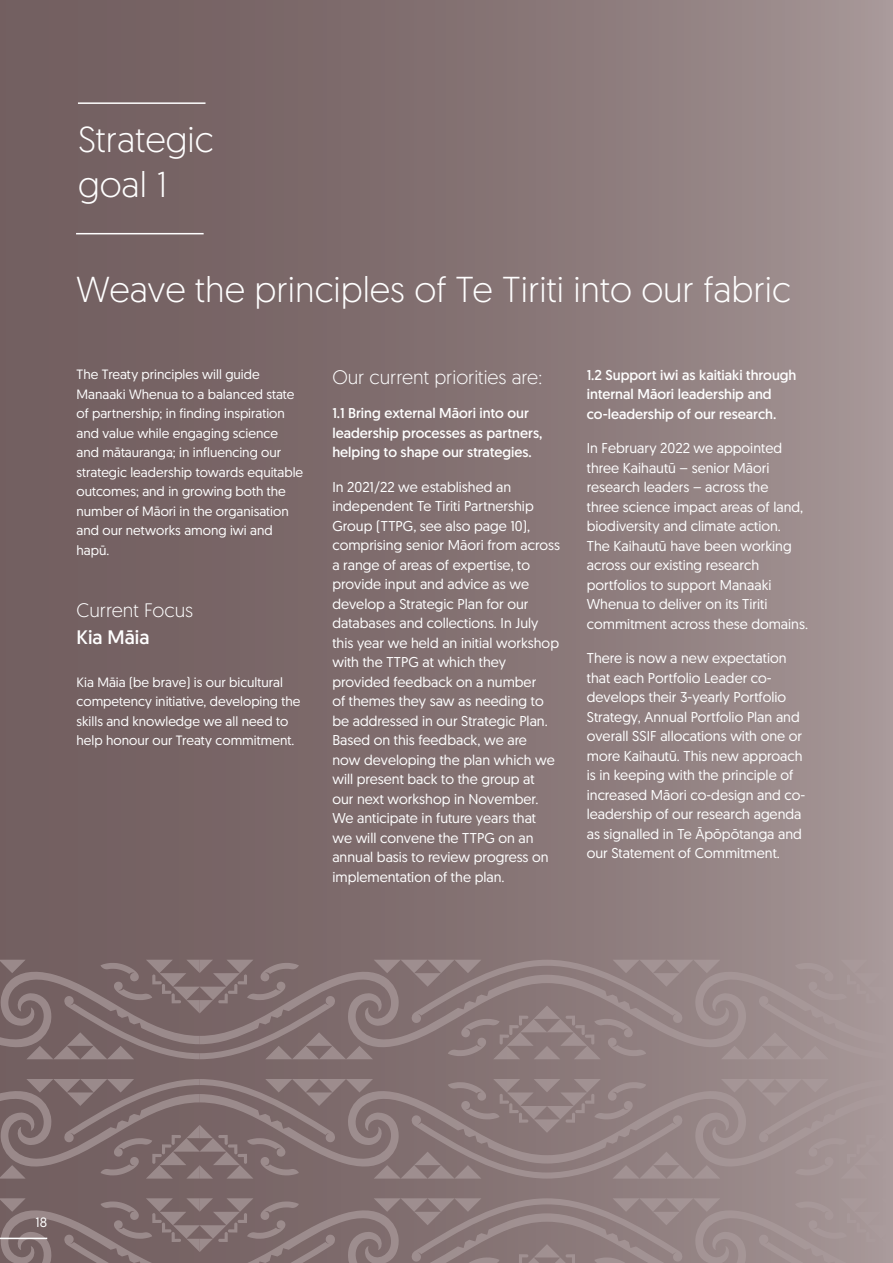
<style>
.page{position:relative;width:893px;height:1263px;background:#fff}
.page>*{position:absolute;margin:0;border:0;box-sizing:border-box;transform-origin:0 0}
.t1{font:300 36px/45px "Geomanist";color:#fff}
.t2{font:300 19.5px "Geomanist";color:#fff}
.t3{font:19.5px "Geomanist";color:#fff}
.t4{font:14.25px/19.5px "Geomanist";color:#fff}
.t5{font:14.25px/19.5px "Geomanist";color:#fff}
.t6{font:13.5px/19.5px "Geomanist";color:#fff}
</style>
<div class="page">
<div style="left:0;top:0;width:893px;height:1263px;background:linear-gradient(to right,#6c5859,#a19191)"></div>
<svg style="left:0;top:960px;width:893px;height:99px;background:#8e7c7d"></svg>
<svg style="left:0;top:1198px;width:893px;height:65px;background:#8d7c7d"></svg>
<svg style="left:0;top:1079px;width:893px;height:99px;background:#8e7c7d"></svg>
<hr style="left:0;top:1238px;width:47px;height:1px;background:#fff">
<hr style="left:78px;top:102px;width:127px;height:2px;background:#fff">
<hr style="left:76px;top:233px;width:128px;height:1px;background:#fff">
<h1 class="t1" style="left:78px;top:116px;width:137px">Strategic goal 1</h1>
<h1 class="t1" style="left:77px;top:266px;width:716px">Weave the principles of Te Tiriti into our fabric</h1>
<p class="t6" style="left:77px;top:364px;width:228px">The Treaty principles will guide<br>Manaaki Whenua to a balanced state of partnership; in finding inspiration and value while engaging science and mātauranga; in influencing our strategic leadership towards equitable outcomes; and in growing both the number of Māori in the organisation and our networks among iwi and hapū.</p>
<h2 class="t2" style="left:77px;top:597px;width:118px">Current Focus</h2>
<h2 class="t3" style="left:77px;top:624px;width:74px">Kia Māia</h2>
<p class="t6" style="left:77px;top:672px;width:225px">Kia Māia (be brave) is our bicultural competency initiative, developing the skills and knowledge we all need to help honour our Treaty commitment.</p>
<h2 class="t2" style="left:332px;top:364px;width:211px">Our current priorities are:</h2>
<p class="t5" style="left:332px;top:403px;width:211px">1.1 Bring external Māori into our leadership processes as partners, helping to shape our strategies.</p>
<p class="t4" style="left:332px;top:476px;width:229px">In 2021/22 we established an independent Te Tiriti Partnership<br>Group (TTPG, see also page 10), comprising senior Māori from across a range of areas of expertise, to provide input and advice as we develop a Strategic Plan for our databases and collections. In July this year we held an initial workshop with the TTPG at which they provided feedback on a number<br>of themes they saw as needing to be addressed in our Strategic Plan.<br>Based on this feedback, we are<br>now developing the plan which we will present back to the group at<br>our next workshop in November.<br>We anticipate in future years that<br>we will convene the TTPG on an annual basis to review progress on implementation of the plan.</p>
<p class="t5" style="left:587px;top:365px;width:211px">1.2 Support iwi as kaitiaki through internal Māori leadership and co-leadership of our research.</p>
<p class="t4" style="left:587px;top:438px;width:223px">In February 2022 we appointed three Kaihautū – senior Māori research leaders – across the<br>three science impact areas of land, biodiversity and climate action.<br>The Kaihautū have been working across our existing research portfolios to support Manaaki<br>Whenua to deliver on its Tiriti commitment across these domains.</p>
<p class="t4" style="left:587px;top:648px;width:220px">There is now a new expectation that each Portfolio Leader co&shy;develops their 3-yearly Portfolio Strategy, Annual Portfolio Plan and overall SSIF allocations with one or more Kaihautū. This new approach is in keeping with the principle of increased Māori co-design and co&shy;leadership of our research agenda as signalled in Te Āpōpōtanga and our Statement of Commitment.</p>
<p class="t6" style="left:36px;top:1212px;width:13px">18</p>
</div>
